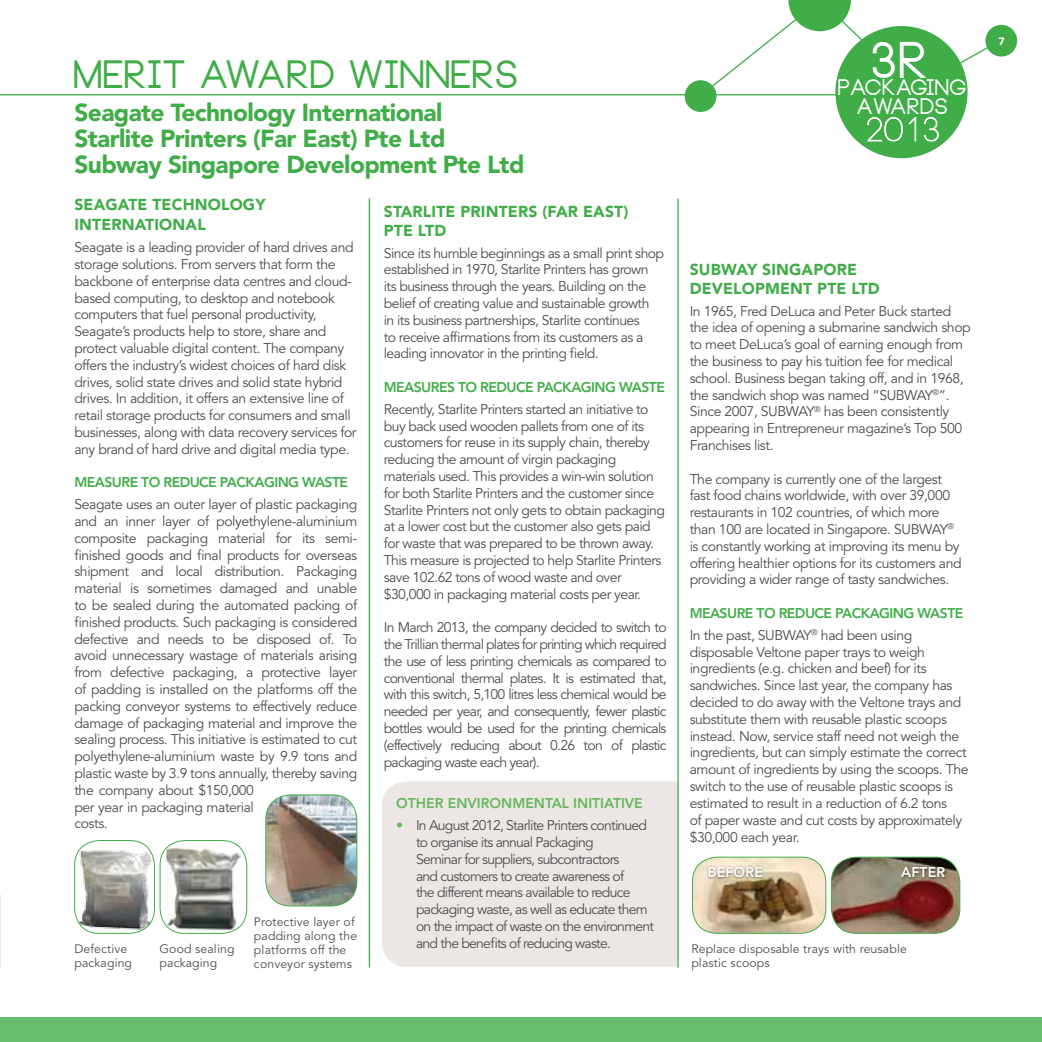
<style>
.page{position:relative;width:1042px;height:1042px;background:#fff}
.page>*{position:absolute;margin:0;border:0;box-sizing:border-box;transform-origin:0 0}
.t1{font:700 50.23px "Neou";color:#fff}
.t2{font:700 38.5px "Neou";color:#41ad49}
.t3{font:900 24.5px/26.2px "Avenir";letter-spacing:-.025em;color:#41ad49}
.t4{font:700 21.88px/19.8px "Neou";color:#fff;text-align:center}
.t5{font:900 15.75px/18.9px "Avenir";letter-spacing:.01em;color:#41ad49}
.t6{font:14px/16.8px "Avenir";letter-spacing:-.03em;color:#4d4d4f}
.t7{font:14px/16.8px "Avenir";letter-spacing:-.055em;color:#4d4d4f}
.t8{font:800 14px/21.7px "Avenir";letter-spacing:-.04em;color:#41ad49}
.t9{font:800 14px "Avenir";color:#66b65d}
.t10{font:800 14px "Avenir";letter-spacing:.01em;color:#fff}
.t11{font:12.25px/14px "Avenir";letter-spacing:.01em;color:#4d4d4f}
.t12{font:900 10.5px "Avenir";color:#fff}
.s1{color:#66b65d}
.s2{font-weight:400;color:#4d4d4f}
</style>
<div class="page">
<div style="left:0;top:1017px;width:1042px;height:25px;background:#67bd6d"></div>
<div style="left:685px;top:80px;width:31px;height:32px;background:#41ad49;border-radius:50%"></div>
<svg style="left:699px;top:0;width:298px;height:105px"></svg>
<hr style="left:0;top:94px;width:904px;height:1px;background:#41ad49">
<div style="left:835px;top:26px;width:132px;height:132px;background:#41ad49;border-radius:50%"></div>
<svg style="left:867px;top:117px;width:49px;height:25px"></svg>
<svg style="left:924px;top:117px;width:15px;height:25px"></svg>
<div style="left:985px;top:25px;width:32px;height:32px;background:#41ad49;border-radius:50%"></div>
<div style="left:382px;top:781px;width:295px;height:185px;background:#ece7e4"></div>
<hr style="left:369px;top:198px;width:1px;height:769px;background:#41ad49">
<svg style="left:0;top:894px;width:1px;height:73px"></svg>
<img style="left:267px;top:795px;width:90px;height:111px">
<div style="left:265px;top:794px;width:92px;height:112px;border:1px solid #41ad49;border-radius:25px"></div>
<img style="left:77px;top:843px;width:75px;height:90px">
<div style="left:74px;top:840px;width:81px;height:94px;border:1px solid #41ad49;border-radius:25px"></div>
<img style="left:166px;top:843px;width:75px;height:90px">
<div style="left:160px;top:840px;width:87px;height:94px;border:1px solid #41ad49;border-radius:25px"></div>
<img style="left:692px;top:857px;width:134px;height:76px">
<div style="left:692px;top:857px;width:134px;height:77px;border:1px solid #41ad49;border-radius:25px"></div>
<img style="left:831px;top:857px;width:129px;height:76px">
<div style="left:831px;top:857px;width:129px;height:77px;border:1px solid #41ad49;border-radius:25px"></div>
<div style="left:900px;top:865px;width:48px;height:15px;background:#000;opacity:.5"></div>
<div style="left:707px;top:865px;width:57px;height:15px;background:#000;opacity:.5"></div>
<hr style="left:677px;top:198px;width:2px;height:769px;background:#41ad49">
<h2 class="t2" style="left:74px;top:55px;width:447px">MERIT AWARD WINNERS</h2>
<h3 class="t3" style="left:74px;top:99px;width:451px">Seagate Technology International<br>Starlite Printers (Far East) Pte Ltd<br>Subway Singapore Development Pte Ltd</h3>
<p class="t5" style="left:74px;top:195px;width:33px">Seaga</p>
<p class="t5" style="left:74px;top:195px;width:193px;line-height:19.9px;text-indent:54px">te Technology<br>International</p>
<p class="t6" style="left:74px;top:239px;width:284px">Seagate is a leading provider of hard drives and storage solutions. From servers that form the backbone of enterprise data centres and cloud&shy;based computing, to desktop and notebook computers that fuel personal productivity, Seagate’s products help to store, share and protect valuable digital content. The company offers the industry’s widest choices of hard disk drives, solid state drives and solid state hybrid drives. In addition, it offers an extensive line of retail storage products for consumers and small businesses, along with data recovery services for any brand of hard drive and digital media type.</p>
<p class="t8" style="left:74px;top:472px;width:275px">MEASURE TO REDUCE PACKAGING WASTE</p>
<p class="t6" style="left:74px;top:496px;width:284px">Seagate uses an outer layer of plastic packaging and an inner layer of polyethylene-aluminium composite packaging material for its semi&shy;finished goods and final products for overseas shipment and local distribution. Packaging material is sometimes damaged and unable to be sealed during the automated packing of finished products. Such packaging is considered defective and needs to be disposed of. To avoid unnecessary wastage of materials arising from defective packaging, a protective layer of padding is installed on the platforms off the packing conveyor systems to effectively reduce damage of packaging material and improve the sealing process. This initiative is estimated to cut polyethylene-aluminium waste by 9.9 tons and plastic waste by 3.9 tons annually, thereby saving the company about $150,000<br>per year in packaging material<br>costs.</p>
<p class="t5" style="left:384px;top:202px;width:246px">Starlite Printers (Far East)<br>Pte Ltd</p>
<p class="t6" style="left:384px;top:245px;width:282px">Since its humble beginnings as a small print shop established in 1970, Starlite Printers has grown its business through the years. Building on the belief of creating value and sustainable growth<br>in its business partnerships, Starlite continues<br>to receive affirmations from its customers as a leading innovator in the printing field.</p>
<p class="t8" style="left:384px;top:376px;width:283px">MEASURES TO REDUCE PACKAGING WASTE</p>
<p class="t6" style="left:384px;top:401px;width:283px">Recently, Starlite Printers started an initiative to buy back used wooden pallets from one of its customers for reuse in its supply chain, thereby reducing the amount of virgin packaging materials used. This provides a win-win solution for both Starlite Printers and the customer since Starlite Printers not only gets to obtain packaging at a lower cost but the customer also gets paid for waste that was prepared to be thrown away.<br>This measure is projected to help Starlite Printers save 102.62 tons of wood waste and over $30,000 in packaging material costs per year.</p>
<p class="t6" style="left:384px;top:619px;width:284px;text-align:justify">In March 2013, the company decided to switch to the Trillian thermal plates for printing which required the use of less printing chemicals as compared to conventional thermal plates. It is estimated that, with this switch, 5,100 litres less chemical would be needed per year, and consequently, fewer plastic bottles would be used for the printing chemicals (effectively reducing about 0.26 ton of plastic packaging waste each year).</p>
<p class="t9" style="left:396px;top:795px;width:248px">OTHER ENVIRONM ENTAL INITIATIVE</p>
<p class="t7" style="left:416px;top:817px;width:240px;text-indent:-20px"><span class="s1">•</span> In August 2012, Starlite Printers continued to organise its annual Packaging<br>Seminar for suppliers, subcontractors<br>and customers to create awareness of<br>the different means available to reduce packaging waste, as well as educate them on the impact of waste on the environment and the benefits of reducing waste.</p>
<p class="t11" style="left:254px;top:914px;width:105px">Protective layer of padding along the platforms off the conveyor systems</p>
<p class="t11" style="left:74px;top:942px;width:59px">Defective packaging</p>
<p class="t11" style="left:160px;top:942px;width:76px">Good sealing packaging</p>
<h1 class="t1" style="left:872px;top:35px;width:59px">3R</h1>
<h3 class="t4" style="left:838px;top:78px;width:131px">PACKAGING<br>AWARDS</h3>
<p class="t5" style="left:690px;top:260px;width:192px;text-indent:134px">ore<br>Developm ent Pte Ltd</p>
<p class="t6" style="left:690px;top:303px;width:283px">In 1965, Fred DeLuca and Peter Buck started the idea of opening a submarine sandwich shop to meet DeLuca’s goal of earning enough from the business to pay his tuition fee for medical school. Business began taking off, and in 1968, the sandwich shop was named “SUBWAY<sup>®</sup>”.<br>Since 2007, SUBWAY<sup>®</sup> has been consistently appearing in Entrepreneur magazine’s Top 500<br>Franchises list.</p>
<p class="t6" style="left:690px;top:471px;width:273px">The company is currently one of the largest fast food chains worldwide, with over 39,000 restaurants in 102 countries, of which more than 100 are located in Singapore. SUBWAY<sup>® </sup>is constantly working at improving its menu by offering healthier options for its customers and providing a wider range of tasty sandwiches.</p>
<p class="t8" style="left:690px;top:602px;width:275px">MEASURE TO REDUCE PACKAGING WASTE<br><span class="s2">In the past, SUBWAY</span><sup>®</sup> <span class="s2">had been using</span></p>
<p class="t6" style="left:690px;top:644px;width:280px">disposable Veltone paper trays to weigh ingredients (e.g. chicken and beef) for its sandwiches. Since last year, the company has decided to do away with the Veltone trays and substitute them with reusable plastic scoops instead. Now, service staff need not weigh the ingredients, but can simply estimate the correct amount of ingredients by using the scoops. The switch to the use of reusable plastic scoops is estimated to result in a reduction of 6.2 tons<br>of paper waste and cut costs by approximately $30,000 each year.</p>
<p class="t5" style="left:690px;top:260px;width:112px">Subway Si ngap</p>
<p class="t10" style="left:707px;top:864px;width:57px">BEFORE</p>
<p class="t10" style="left:901px;top:864px;width:46px">AFTER</p>
<p class="t11" style="left:691px;top:942px;width:217px">Replace disposable trays with reusable plastic scoops</p>
<p class="t12" style="left:998px;top:35px;width:8px">7</p>
</div>
